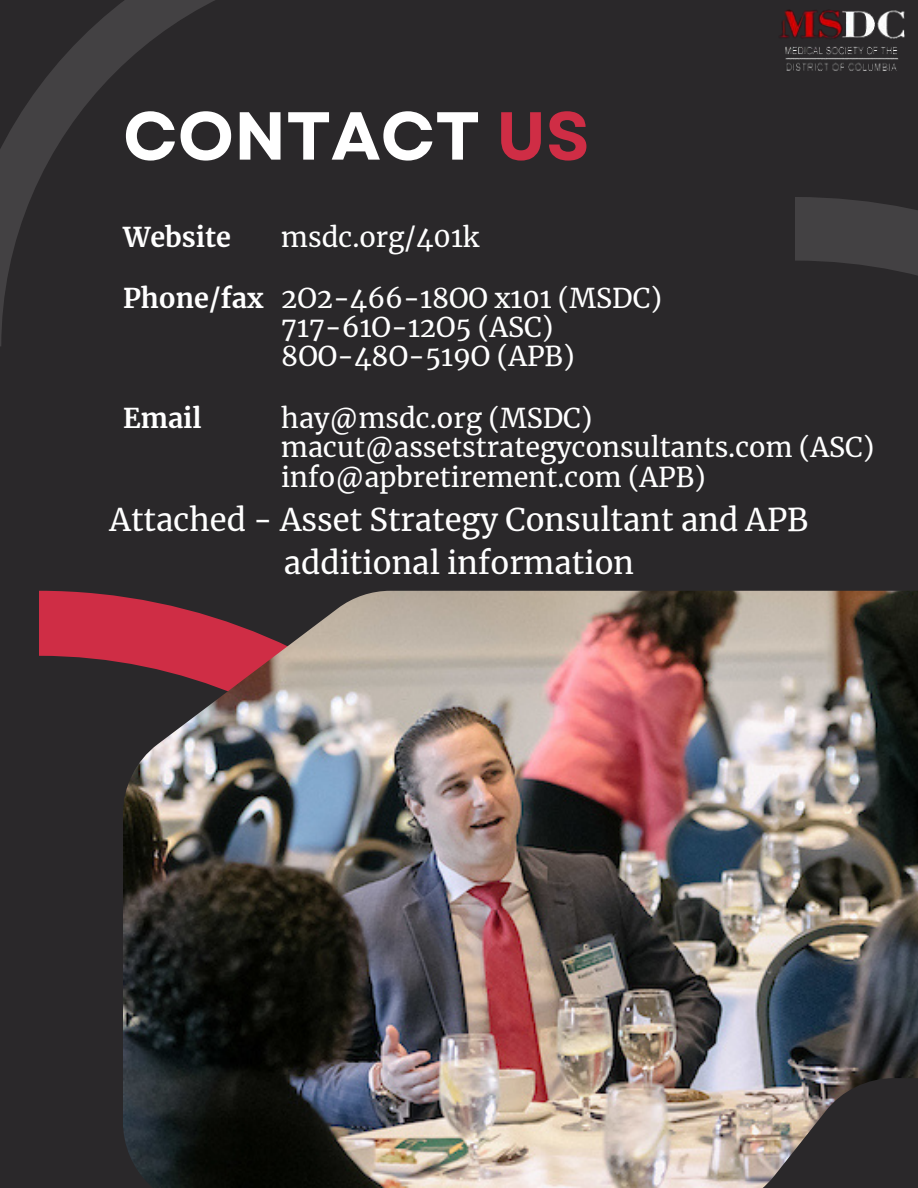
<style>
.page{position:relative;width:918px;height:1188px;background:#2a282a}
.page>*{position:absolute;margin:0;border:0;box-sizing:border-box;transform-origin:0 0}
.t1{font:700 67.8px "Garet";color:#fff}
.t2{font:31.05px/42.8px "Merriweather";color:#fff;text-align:center}
.t3{font:27px "Merriweather";color:#fff}
.t4{font:700 27px "Merriweather";color:#fff}
.s1{color:#cf2d45}
</style>
<div class="page">
<svg style="left:795px;top:197px;width:123px;height:394px"></svg>
<svg style="left:0;top:0;width:215px;height:346px"></svg>
<svg style="left:39px;top:591px;width:84px;height:72px;fill:#cf2d45"></svg>
<img style="left:123px;top:591px;width:795px;height:597px">
<img style="left:780px;top:10px;width:125px;height:61px">
<p class="t1" style="left:123px;top:87px;width:468px">CONTACT <span class="s1">US</span></p>
<p class="t4" style="left:123px;top:220px;width:110px">Website</p>
<p class="t3" style="left:281px;top:220px;width:199px">msdc.org/401k</p>
<p class="t3" style="left:281px;top:281px;width:382px">2O2-466-18OO x101 (MSDC)</p>
<p class="t3" style="left:281px;top:311px;width:274px">717-61O-12O5 (ASC)</p>
<p class="t3" style="left:281px;top:340px;width:295px">8OO-48O-519O (APB)</p>
<p class="t4" style="left:123px;top:281px;width:142px">Phone/fax</p>
<p class="t4" style="left:123px;top:402px;width:80px">Email</p>
<p class="t3" style="left:281px;top:402px;width:313px">hay@msdc.org (MSDC)</p>
<p class="t3" style="left:281px;top:431px;width:595px">macut@assetstrategyconsultants.com (ASC)</p>
<p class="t3" style="left:281px;top:460px;width:426px">info@apbretirement.com (APB)</p>
<p class="t2" style="left:110px;top:499px;width:700px">Attached - Asset Strategy Consultant and APB additional information</p>
</div>
